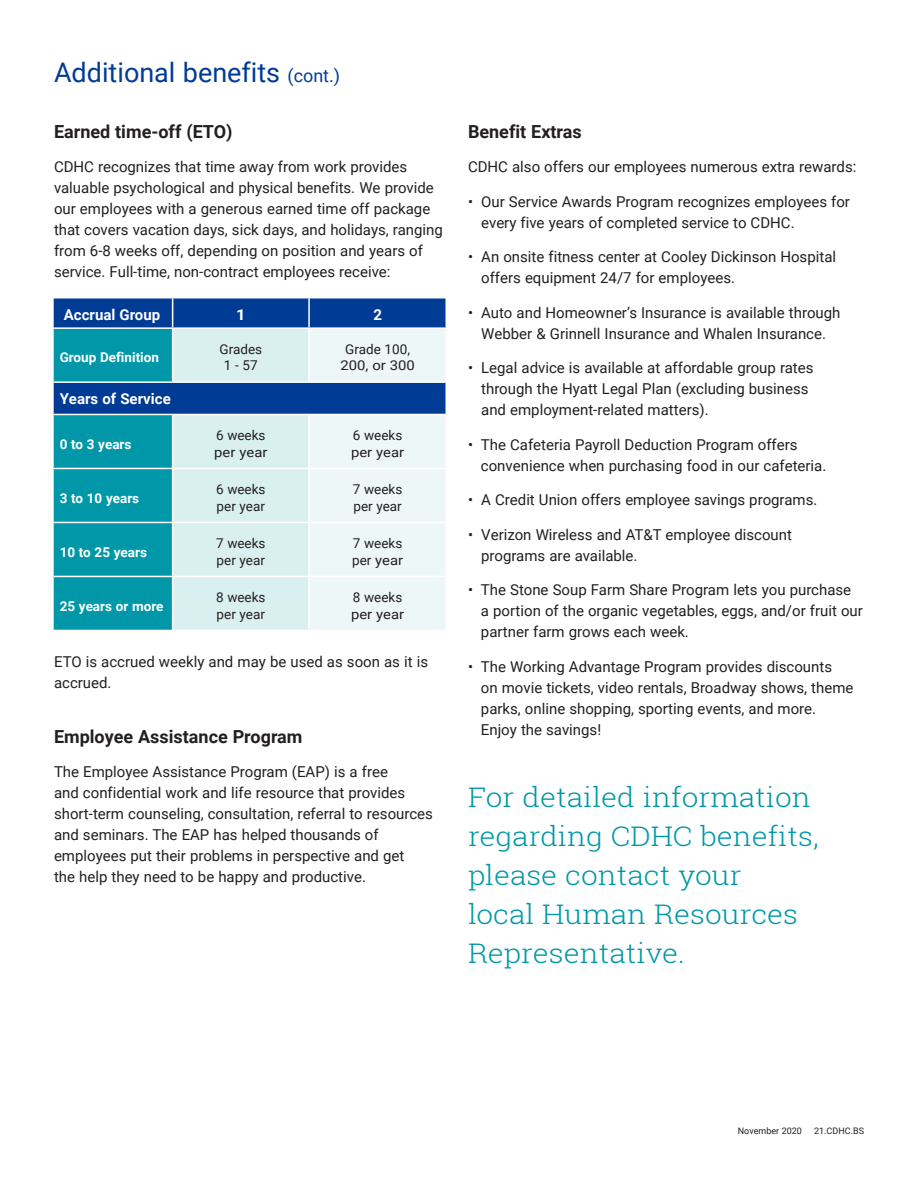
<style>
.page{position:relative;width:918px;height:1188px;background:#fff}
.page>*{position:absolute;margin:0;border:0;box-sizing:border-box;transform-origin:0 0}
.body_copy{font:300 27px/39px "Roboto Slab";color:#0098a8;scale:1.1 1}
.Subhead{font:27px "Roboto";color:#003b96}
.Subhead-2{font:700 18px "Roboto";color:#231f20}
.Subhead-3{font:15px/21px "Roboto";color:#231f20}
.body_copy-2{font:700 15px "Roboto";color:#fff}
.body_copy-3{font:700 15px "Roboto";color:#fff;scale:1.1 1}
.body_copy-4{font:13.5px/16.5px "Roboto";color:#231f20}
.body_copy-5{font:700 13.5px "Roboto";color:#fff}
.Subhead-4{font:9px "Roboto";color:#231f20}
.s1{font-size:18px}
</style>
<div class="page">
<svg style="left:54px;top:299px;width:392px;height:331px;background:#82bbd0"></svg>
<hr style="left:54px;top:327px;width:119px;height:2px;background:#fff">
<hr style="left:173px;top:327px;width:136px;height:2px;background:#fff">
<hr style="left:172px;top:329px;width:1px;height:52px;background:#fff">
<hr style="left:309px;top:327px;width:137px;height:2px;background:#fff">
<hr style="left:54px;top:381px;width:119px;height:2px;background:#fff">
<hr style="left:173px;top:381px;width:136px;height:2px;background:#fff">
<hr style="left:309px;top:381px;width:137px;height:2px;background:#fff">
<hr style="left:54px;top:414px;width:119px;height:1px;background:#fff">
<hr style="left:173px;top:414px;width:136px;height:1px;background:#fff">
<hr style="left:172px;top:415px;width:1px;height:53px;background:#fff">
<hr style="left:309px;top:414px;width:137px;height:1px;background:#fff">
<hr style="left:54px;top:468px;width:119px;height:1px;background:#fff">
<hr style="left:173px;top:468px;width:136px;height:1px;background:#fff">
<hr style="left:172px;top:469px;width:1px;height:53px;background:#fff">
<hr style="left:309px;top:468px;width:137px;height:1px;background:#fff">
<hr style="left:54px;top:522px;width:119px;height:1px;background:#fff">
<hr style="left:173px;top:522px;width:136px;height:1px;background:#fff">
<hr style="left:172px;top:523px;width:1px;height:53px;background:#fff">
<hr style="left:309px;top:522px;width:137px;height:1px;background:#fff">
<hr style="left:54px;top:576px;width:119px;height:1px;background:#fff">
<hr style="left:173px;top:576px;width:136px;height:1px;background:#fff">
<hr style="left:172px;top:577px;width:1px;height:53px;background:#fff">
<hr style="left:309px;top:576px;width:137px;height:1px;background:#fff">
<hr style="left:308px;top:469px;width:2px;height:53px;background:#fff">
<hr style="left:308px;top:523px;width:2px;height:53px;background:#fff">
<hr style="left:308px;top:577px;width:2px;height:53px;background:#fff">
<hr style="left:308px;top:329px;width:2px;height:52px;background:#fff">
<hr style="left:308px;top:415px;width:2px;height:53px;background:#fff">
<hr style="left:308px;top:299px;width:2px;height:28px;background:#fff">
<p class="Subhead" style="left:54px;top:54px;width:288px">Additional benefits <span class="s1">(cont.)</span></p>
<p class="Subhead-2" style="left:54px;top:119px;width:180px">Earned time-off (ETO)</p>
<p class="Subhead-3" style="left:54px;top:156px;width:390px">CDHC recognizes that time away from work provides valuable psychological and physical benefits. We provide our employees with a generous earned time off package that covers vacation days, sick days, and holidays, ranging from 6-8 weeks off, depending on position and years of service. Full-time, non-contract employees receive:</p>
<p class="body_copy-2" style="left:64px;top:304px;width:98px">Accrual Group</p>
<p class="body_copy-3" style="left:236px;top:304px;width:10px">1</p>
<p class="body_copy-2" style="left:373px;top:304px;width:10px">2</p>
<p class="body_copy-5" style="left:60px;top:348px;width:101px">Group Definition</p>
<p class="body_copy-4" style="left:220px;top:340px;width:44px;text-align:center">Grades<br>1 - 57</p>
<p class="body_copy-4" style="left:340px;top:340px;width:76px;text-align:center">Grade 100,<br>200, or 300</p>
<p class="body_copy-2" style="left:60px;top:388px;width:113px">Years of Service</p>
<p class="body_copy-5" style="left:60px;top:434px;width:73px">0 to 3 years</p>
<p class="body_copy-4" style="left:214px;top:427px;width:55px">6 weeks per year</p>
<p class="body_copy-4" style="left:351px;top:427px;width:55px">6 weeks per year</p>
<p class="body_copy-5" style="left:60px;top:488px;width:81px">3 to 10 years</p>
<p class="body_copy-4" style="left:216px;top:481px;width:51px">6 weeks per year</p>
<p class="body_copy-4" style="left:353px;top:481px;width:51px">7 weeks per year</p>
<p class="body_copy-5" style="left:60px;top:542px;width:89px">10 to 25 years</p>
<p class="body_copy-4" style="left:216px;top:535px;width:51px">7 weeks per year</p>
<p class="body_copy-4" style="left:352px;top:535px;width:52px">7 weeks per year</p>
<p class="body_copy-5" style="left:60px;top:596px;width:105px">25 years or more</p>
<p class="body_copy-4" style="left:216px;top:589px;width:51px">8 weeks per year</p>
<p class="body_copy-4" style="left:351px;top:589px;width:55px">8 weeks per year</p>
<p class="Subhead-3" style="left:54px;top:651px;width:376px">ETO is accrued weekly and may be used as soon as it is accrued.</p>
<p class="Subhead-2" style="left:54px;top:724px;width:250px">Employee Assistance Program</p>
<p class="Subhead-3" style="left:54px;top:761px;width:380px">The Employee Assistance Program (EAP) is a free<br>and confidential work and life resource that provides short-term counseling, consultation, referral to resources and seminars. The EAP has helped thousands of employees put their problems in perspective and get<br>the help they need to be happy and productive.</p>
<p class="Subhead-2" style="left:468px;top:119px;width:115px">Benefit Extras</p>
<p class="Subhead-3" style="left:468px;top:156px;width:390px">CDHC also offers our employees numerous extra rewards:</p>
<p class="Subhead-3" style="left:481px;top:190px;width:370px;text-indent:-13px">• Our Service Awards Program recognizes employees for every five years of completed service to CDHC.</p>
<p class="Subhead-3" style="left:481px;top:246px;width:356px;text-indent:-13px">• An onsite fitness center at Cooley Dickinson Hospital offers equipment 24/7 for employees.</p>
<p class="Subhead-3" style="left:468px;top:301px;width:374px;text-align:center">• Auto and Homeowner’s Insurance is available through<br>Webber &amp; Grinnell Insurance and Whalen Insurance.</p>
<p class="Subhead-3" style="left:481px;top:357px;width:334px;text-indent:-13px">• Legal advice is available at affordable group rates through the Hyatt Legal Plan (excluding business and employment-related matters).</p>
<p class="Subhead-3" style="left:481px;top:433px;width:347px;text-indent:-13px">• The Cafeteria Payroll Deduction Program offers convenience when purchasing food in our cafeteria.</p>
<p class="Subhead-3" style="left:468px;top:489px;width:351px">• A Credit Union offers employee savings programs.</p>
<p class="Subhead-3" style="left:481px;top:523px;width:312px;text-indent:-13px">• Verizon Wireless and AT&amp;T employee discount programs are available.</p>
<p class="Subhead-3" style="left:481px;top:579px;width:384px;text-indent:-13px">• The Stone Soup Farm Share Program lets you purchase a portion of the organic vegetables, eggs, and/or fruit our partner farm grows each week.</p>
<p class="Subhead-3" style="left:481px;top:655px;width:374px;text-indent:-13px">• The Working Advantage Program provides discounts<br>on movie tickets, video rentals, Broadway shows, theme parks, online shopping, sporting events, and more.<br>Enjoy the savings!</p>
<p class="body_copy" style="left:468px;top:777px;width:320px">For detailed information regarding CDHC benefits, please contact your<br>local Human Resources<br>Representative.</p>
<p class="Subhead-4" style="left:738px;top:1124px;width:66px">November 2020</p>
<p class="Subhead-4" style="left:814px;top:1124px;width:51px">21.CDHC.BS</p>
</div>
